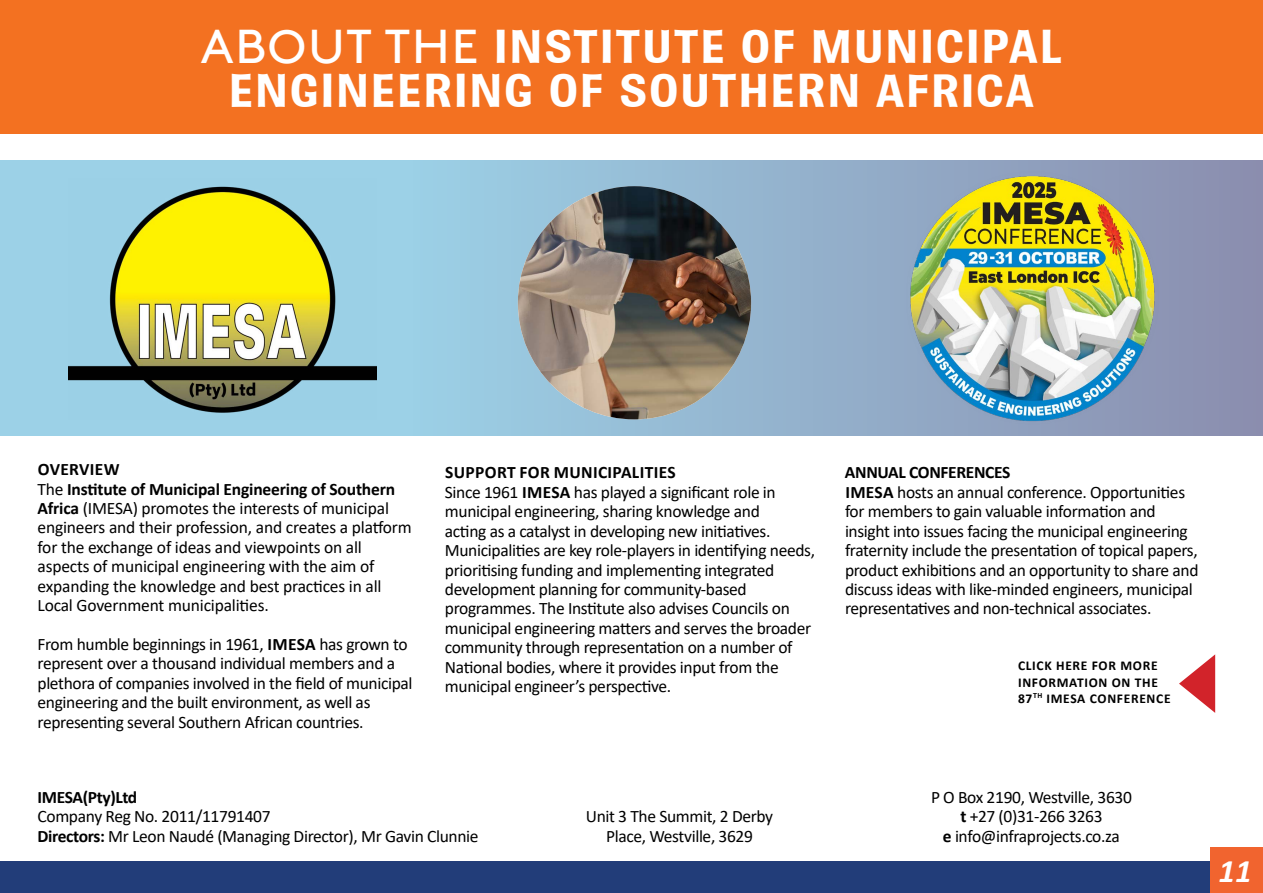
<style>
.page{position:relative;width:1263px;height:893px;background:#fff}
.page>*{position:absolute;margin:0;border:0;box-sizing:border-box;transform-origin:0 0}
.t1{font:700 47.4px/44px "Brown";letter-spacing:.02em;color:#fff;text-align:center;scale:1.05 1}
.t2{font:italic 700 33px "Calibri";color:#fff}
.t3{font:17.55px/19.5px "Calibri";letter-spacing:-.02em;color:#000}
.t4{font:700 17.55px "Calibri";letter-spacing:-.025em;color:#000}
.t5{font:700 13.5px/16.2px "Calibri";letter-spacing:.05em;color:#000}
.s1{font-weight:400}
.s2{font-size:46.35px}
.s3{font-weight:700}
</style>
<div class="page">
<div style="left:0;top:160px;width:1263px;height:276px;background:#9cd1e7"></div>
<div style="left:413px;top:160px;width:850px;height:276px;background:linear-gradient(to right,#9cd0e6,#8b8dae)"></div>
<div style="left:0;top:0;width:1263px;height:133px;background:#f37121"></div>
<div style="left:0;top:862px;width:1263px;height:31px;background:#223d79"></div>
<div style="left:1211px;top:848px;width:52px;height:45px;background:#f1642f"></div>
<svg style="left:1179px;top:654px;width:36px;height:59px"></svg>
<img style="left:68px;top:186px;width:309px;height:227px">
<img style="left:518px;top:186px;width:233px;height:233px;border-radius:117px">
<img style="left:905px;top:170px;width:255px;height:255px;border-radius:127px">
<h1 class="t1" style="left:201px;top:24px;width:822px"><span class="s1">ABOUT THE</span> INSTITUTE OF MUNICIPAL<br>ENGINEERING OF SOUTHERN <span class="s2">AFRICA</span></h1>
<p class="t3" style="left:38px;top:459px;width:376px"><span class="s3">OVERVIEW<br></span>The <span class="s3">Institute of Municipal Engineering of Southern Africa</span> (IMESA) promotes the interests of municipal engineers and their profession, and creates a platform for the exchange of ideas and viewpoints on all aspects of municipal engineering with the aim of expanding the knowledge and best practices in all Local Government municipalities.</p>
<p class="t3" style="left:38px;top:634px;width:377px">From humble beginnings in 1961, <span class="s3">IMESA</span> has grown to represent over a thousand individual members and a plethora of companies involved in the field of municipal engineering and the built environment, as well as representing several Southern African countries.</p>
<p class="t3" style="left:445px;top:462px;width:372px"><span class="s3">SUPPORT FOR MUNICIPALITIES<br></span>Since 1961 <span class="s3">IMESA</span> has played a significant role in municipal engineering, sharing knowledge and<br>acting as a catalyst in developing new initiatives.<br>Municipalities are key role-players in identifying needs, prioritising funding and implementing integrated development planning for community-based programmes. The Institute also advises Councils on municipal engineering matters and serves the broader community through representation on a number of National bodies, where it provides input from the municipal engineer’s perspective.</p>
<p class="t3" style="left:845px;top:462px;width:355px"><span class="s3">ANNUAL CONFERENCES<br>IMESA</span> hosts an annual conference. Opportunities for members to gain valuable information and insight into issues facing the municipal engineering fraternity include the presentation of topical papers, product exhibitions and an opportunity to share and discuss ideas with like-minded engineers, municipal representatives and non-technical associates.</p>
<p class="t5" style="left:1018px;top:658px;width:154px">CLICK HERE FOR MORE<br>INFORMATION ON THE<br>87<sup>TH</sup> IMESA CONFERENCE</p>
<p class="t4" style="left:38px;top:785px;width:101px">IMESA(Pty)Ltd</p>
<p class="t3" style="left:38px;top:806px;width:443px">Company Reg No. 2011/11791407<br><span class="s3">Directors:</span> Mr Leon Naudé (Managing Director), Mr Gavin Clunnie</p>
<p class="t3" style="left:586px;top:806px;width:189px;text-align:center">Unit 3 The Summit, 2 Derby<br>Place, Westville, 3629</p>
<p class="t3" style="left:931px;top:787px;width:202px;text-align:center">P O Box 2190, Westville, 3630 <span class="s3">t</span> +27 (0)31-266 3263<br><span class="s3">e</span> info@infraprojects.co.za</p>
<h2 class="t2" style="left:1218px;top:847px;width:35px">11</h2>
</div>
